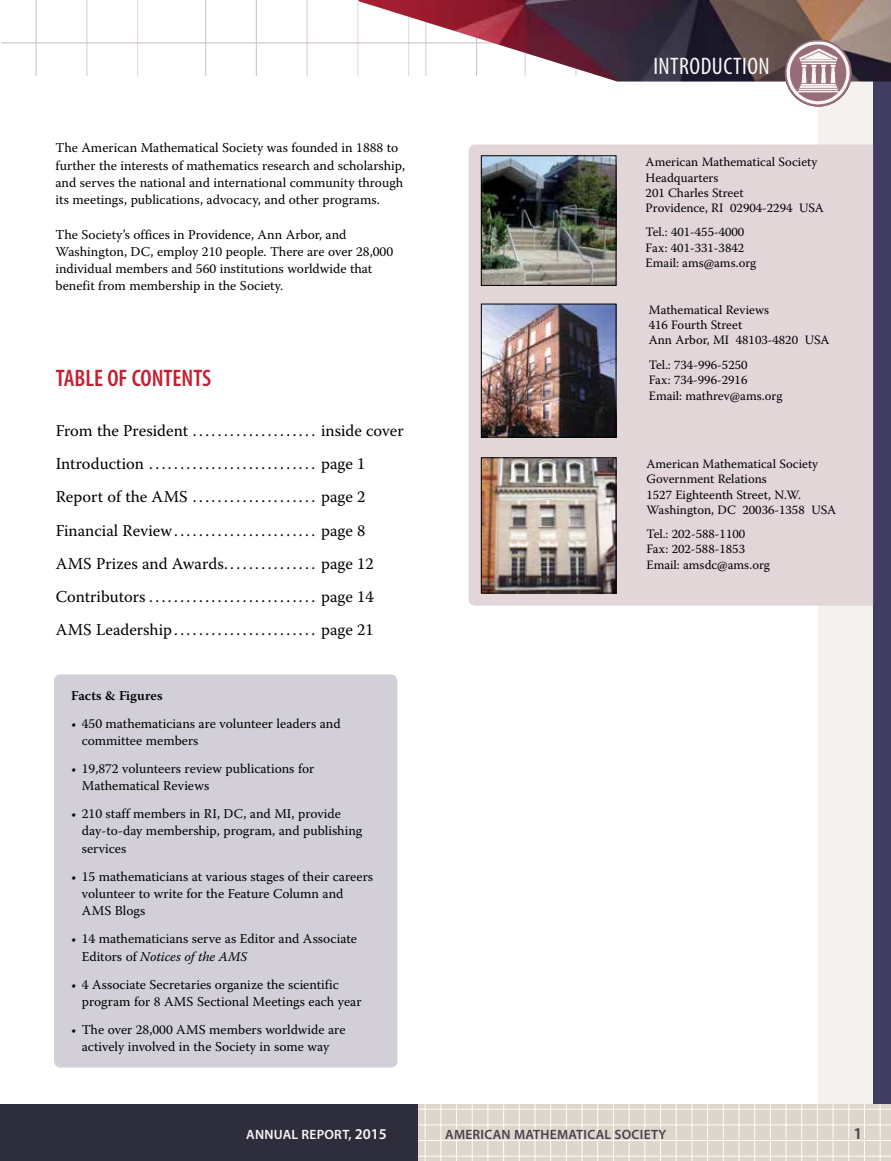
<style>
.page{position:relative;width:891px;height:1161px;background:#fff}
.page>*{position:absolute;margin:0;border:0;box-sizing:border-box;transform-origin:0 0}
.t1{font:600 condensed 24px "Myriad Pro";color:#c42031}
.t2{font:condensed 24px "Myriad Pro";letter-spacing:.02em;color:#f9f8f6}
.t3{font:16.5px/33.3px "Warnock Pro";color:#000}
.t4{font:600 16.5px "Myriad Pro";color:#44414e}
.t5{font:13.5px/17.2px "Warnock Pro";color:#000}
.t6{font:600 13.5px "Myriad Pro";letter-spacing:.02em;color:#45424f}
.t7{font:600 13.5px "Myriad Pro";letter-spacing:.02em;color:#f9f8f6}
.t8{font:600 13.5px "Warnock Pro";letter-spacing:.005em;color:#000}
.t9{font:12.75px/15.3px "Warnock Pro";color:#000}
.s1{font-style:italic}
.s2{font-size:15px}
</style>
<div class="page">
<img style="left:2px;top:0;width:357px;height:75px">
<div style="left:818px;top:78px;width:72px;height:1026px;background:#f4f1ee"></div>
<div style="left:873px;top:0;width:18px;height:1161px;background:#413d62"></div>
<img style="left:359px;top:0;width:532px;height:82px">
<div style="left:0;top:1104px;width:419px;height:57px;background:#2e2d3c"></div>
<div style="left:418px;top:1104px;width:473px;height:57px;background:#ded6cb"></div>
<hr style="left:418px;top:1104px;width:1px;height:57px;background:#fff">
<hr style="left:425px;top:1104px;width:1px;height:57px;background:#fff">
<hr style="left:441px;top:1104px;width:1px;height:57px;background:#fff">
<hr style="left:456px;top:1104px;width:1px;height:57px;background:#fff">
<hr style="left:472px;top:1104px;width:1px;height:57px;background:#fff">
<hr style="left:488px;top:1104px;width:1px;height:57px;background:#fff">
<hr style="left:503px;top:1104px;width:1px;height:57px;background:#fff">
<hr style="left:519px;top:1104px;width:1px;height:57px;background:#fff">
<hr style="left:535px;top:1104px;width:1px;height:57px;background:#fff">
<hr style="left:550px;top:1104px;width:1px;height:57px;background:#fff">
<hr style="left:566px;top:1104px;width:1px;height:57px;background:#fff">
<hr style="left:582px;top:1104px;width:1px;height:57px;background:#fff">
<hr style="left:598px;top:1104px;width:1px;height:57px;background:#fff">
<hr style="left:613px;top:1104px;width:1px;height:57px;background:#fff">
<hr style="left:629px;top:1104px;width:1px;height:57px;background:#fff">
<hr style="left:645px;top:1104px;width:1px;height:57px;background:#fff">
<hr style="left:660px;top:1104px;width:1px;height:57px;background:#fff">
<hr style="left:676px;top:1104px;width:1px;height:57px;background:#fff">
<hr style="left:692px;top:1104px;width:1px;height:57px;background:#fff">
<hr style="left:707px;top:1104px;width:1px;height:57px;background:#fff">
<hr style="left:723px;top:1104px;width:1px;height:57px;background:#fff">
<hr style="left:739px;top:1104px;width:1px;height:57px;background:#fff">
<hr style="left:754px;top:1104px;width:1px;height:57px;background:#fff">
<hr style="left:770px;top:1104px;width:1px;height:57px;background:#fff">
<hr style="left:786px;top:1104px;width:1px;height:57px;background:#fff">
<hr style="left:801px;top:1104px;width:1px;height:57px;background:#fff">
<hr style="left:817px;top:1104px;width:1px;height:57px;background:#fff">
<hr style="left:833px;top:1104px;width:1px;height:57px;background:#fff">
<hr style="left:849px;top:1104px;width:1px;height:57px;background:#fff">
<hr style="left:864px;top:1104px;width:1px;height:57px;background:#fff">
<hr style="left:880px;top:1104px;width:1px;height:57px;background:#fff">
<hr style="left:418px;top:1160px;width:473px;height:1px;background:#fff">
<hr style="left:418px;top:1156px;width:473px;height:1px;background:#fff">
<hr style="left:418px;top:1140px;width:473px;height:1px;background:#fff">
<hr style="left:418px;top:1125px;width:473px;height:1px;background:#fff">
<hr style="left:418px;top:1109px;width:473px;height:1px;background:#fff">
<hr style="left:418px;top:1104px;width:473px;height:1px;background:#fff">
<hr style="left:890px;top:1104px;width:1px;height:57px;background:#fff">
<img style="left:785px;top:42px;width:67px;height:64px">
<div style="left:469px;top:145px;width:404px;height:461px;background:#e2d6d8"></div>
<img style="left:483px;top:157px;width:131px;height:127px">
<div style="left:481px;top:155px;width:135px;height:131px;border:1px solid #000"></div>
<img style="left:483px;top:306px;width:131px;height:130px">
<div style="left:481px;top:304px;width:135px;height:134px;border:1px solid #000"></div>
<img style="left:483px;top:459px;width:131px;height:132px">
<div style="left:481px;top:457px;width:135px;height:136px;border:1px solid #000"></div>
<div style="left:54px;top:674px;width:343px;height:394px;background:#d2cfd9;border-radius:7px"></div>
<svg style="left:785px;top:40px;width:67px;height:67px"></svg>
<p class="t5" style="left:56px;top:139px;width:351px">The American Mathematical Society was founded in 1888 to further the interests of mathematics research and scholarship, and serves the national and international community through its meetings, publications, advocacy, and other programs.</p>
<p class="t5" style="left:56px;top:225px;width:339px">The Society’s offices in Providence, Ann Arbor, and Washington, DC, employ 210 people. There are over 28,000 individual members and 560 institutions worldwide that benefit from membership in the Society.</p>
<h1 class="t1" style="left:56px;top:363px;width:157px">TABLE OF CONTENTS</h1>
<p class="t3" style="left:56px;top:413px;width:350px">From the President .................... inside cover Introduction ........................... page 1<br>Report of the AMS .................... page 2<br>Financial Review....................... page 8<br>AMS Prizes and Awards............... page 12<br>Contributors........................... page 14<br>AMS Leadership....................... page 21</p>
<p class="t8" style="left:71px;top:687px;width:93px">Facts &amp; Figures</p>
<p class="t5" style="left:82px;top:714px;width:260px;text-indent:-11px">• 450 mathematicians are volunteer leaders and committee members</p>
<p class="t5" style="left:82px;top:760px;width:234px;text-indent:-11px">• 19,872 volunteers review publications for<br>Mathematical Reviews</p>
<p class="t5" style="left:82px;top:805px;width:282px;text-indent:-11px">• 210 staff members in RI, DC, and MI, provide day-to-day membership, program, and publishing services</p>
<p class="t5" style="left:82px;top:867px;width:293px;text-indent:-11px">• 15 mathematicians at various stages of their careers volunteer to write for the Feature Column and<br>AMS Blogs</p>
<p class="t5" style="left:82px;top:930px;width:277px;text-indent:-11px">• 14 mathematicians serve as Editor and Associate<br>Editors of <span class="s1">Notices of the AMS</span></p>
<p class="t5" style="left:82px;top:975px;width:281px;text-indent:-11px">• 4 Associate Secretaries organize the scientific program for 8 AMS Sectional Meetings each year</p>
<p class="t5" style="left:71px;top:1021px;width:276px;text-align:center">• The over 28,000 AMS members worldwide are actively involved in the Society in some way</p>
<h1 class="t2" style="left:653px;top:52px;width:118px">INTRODUCTION</h1>
<p class="t9" style="left:646px;top:154px;width:180px">American Mathematical Society<br>Headquarters<br>201 Charles Street<br>Providence, RI 02904-2294 USA</p>
<p class="t9" style="left:646px;top:224px;width:112px">Tel.: 401-455-4000<br>Fax: 401-331-3842<br>Email: ams@ams.org</p>
<p class="t9" style="left:649px;top:302px;width:182px">Mathematical Reviews<br>416 Fourth Street<br>Ann Arbor, MI 48103-4820 USA</p>
<p class="t9" style="left:649px;top:356px;width:135px;line-height:15.8px">Tel.: 734-996-5250<br>Fax: 734-996-2916<br>Email: mathrev@ams.org</p>
<p class="t9" style="left:646px;top:456px;width:191px">American Mathematical Society<br>Government Relations<br>1527 Eighteenth Street, N.W.<br>Washington, DC 20036-1358 USA</p>
<p class="t9" style="left:646px;top:526px;width:125px">Tel.: 202-588-1100<br>Fax: 202-588-1853<br>Email: amsdc@ams.org</p>
<p class="t7" style="left:246px;top:1125px;width:142px">ANNUAL REPORT, <span class="s2">2015</span></p>
<p class="t6" style="left:445px;top:1125px;width:223px">AMERICAN MATHEMATICAL SOCIETY</p>
<p class="t4" style="left:854px;top:1123px;width:10px">1</p>
</div>
